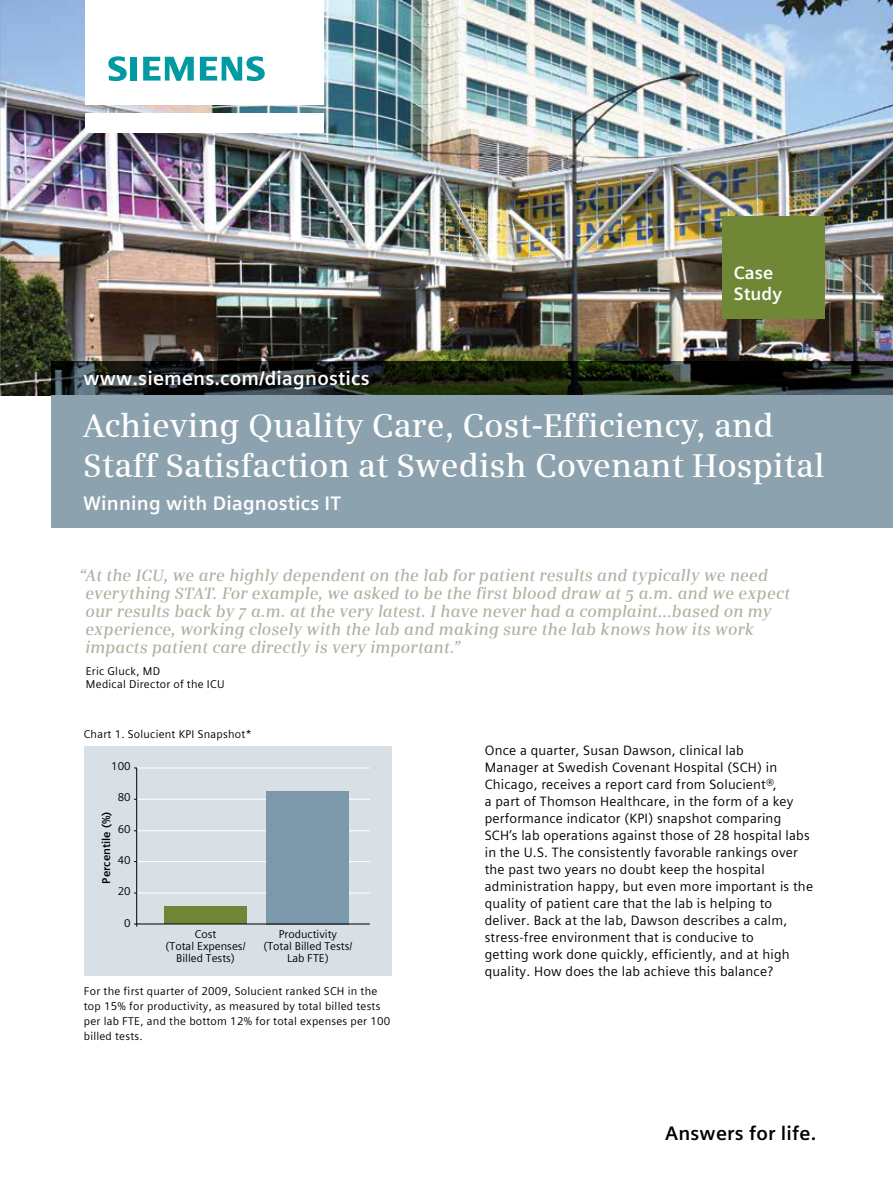
<style>
.page{position:relative;width:893px;height:1191px;background:#fff}
.page>*{position:absolute;margin:0;border:0;box-sizing:border-box;transform-origin:0 0}
.t1{font:600 33px/40.8px "Siemens Serif";color:#fff}
.t2{font:700 19.5px "Siemens Sans Global";letter-spacing:.01em;color:#fff}
.t3{font:700 19.5px "Siemens Sans Global";letter-spacing:.01em;color:#000}
.t4{font:700 18px/20.7px "Siemens Sans Global";letter-spacing:.005em;color:#fff}
.t5{font:italic 600 16.5px/18px "Siemens Serif OSF";letter-spacing:.01em;color:#b1b0a1}
.t6{font:13.5px/17px "Siemens Sans Global";letter-spacing:.015em;color:#000}
.t7{font:11.25px/14.9px "Siemens Sans Global";letter-spacing:.02em;color:#000}
.t8{font:11.25px/12px "Siemens Sans Global";color:#000;text-align:center}
.t9{font:700 11.25px "Siemens Sans Global";color:#000}
</style>
<div class="page">
<img style="left:0;top:0;width:893px;height:395px">
<svg style="left:51px;top:361px;width:842px;height:34px;background:#1c241b"></svg>
<div style="left:85px;top:114px;width:238px;height:19px;background:#fff"></div>
<div style="left:85px;top:0;width:238px;height:104px;background:#fff"></div>
<svg style="left:108px;top:56px;width:19px;height:25px"></svg>
<div style="left:130px;top:57px;width:7px;height:24px;background:#009aa3"></div>
<svg style="left:143px;top:57px;width:51px;height:24px"></svg>
<svg style="left:200px;top:56px;width:65px;height:25px"></svg>
<div style="left:84px;top:746px;width:307px;height:229px;background:#d8e0e6"></div>
<svg style="left:134px;top:767px;width:236px;height:159px"></svg>
<div style="left:51px;top:395px;width:842px;height:133px;background:#8ca3af"></div>
<div style="left:723px;top:216px;width:102px;height:102px;background:#708736"></div>
<h2 class="t2" style="left:83px;top:363px;width:288px">www.siemens.com/diagnostics</h2>
<h3 class="t4" style="left:734px;top:263px;width:50px">Case<br>Study</h3>
<h1 class="t1" style="left:83px;top:404px;width:743px">Achieving Quality Care, Cost-Efficiency, and<br>Staff Satisfaction at Swedish Covenant Hospital</h1>
<h2 class="t2" style="left:83px;top:488px;width:260px">Winning with Diagnostics IT</h2>
<p class="t5" style="left:85px;top:566px;width:706px;text-indent:-6px">“At the ICU, we are highly dependent on the lab for patient results and typically we need everything STAT. For example, we asked to be the first blood draw at 5 a.m. and we expect our results back by 7 a.m. at the very latest. I have never had a complaint…based on my experience, working closely with the lab and making sure the lab knows how its work impacts patient care directly is very important.”</p>
<p class="t7" style="left:86px;top:664px;width:140px;line-height:13.5px">Eric Gluck, MD<br>Medical Director of the ICU</p>
<p class="t7" style="left:84px;top:727px;width:170px">Chart 1. Solucient KPI Snapshot*</p>
<p class="t7" style="left:111px;top:759px;width:21px">100</p>
<p class="t7" style="left:118px;top:790px;width:14px">80</p>
<p class="t7" style="left:118px;top:821px;width:14px">60</p>
<p class="t7" style="left:118px;top:852px;width:14px">40</p>
<p class="t7" style="left:118px;top:884px;width:14px">20</p>
<p class="t7" style="left:124px;top:916px;width:8px">0</p>
<p class="t9" style="left:98px;top:883px;width:73px;rotate:-90deg">Percentile (%)</p>
<p class="t8" style="left:166px;top:927px;width:82px">Cost<br>(Total Expenses/<br>Billed Tests)</p>
<p class="t8" style="left:263px;top:927px;width:91px">Productivity (Total Billed Tests/<br>Lab FTE)</p>
<p class="t7" style="left:84px;top:983px;width:308px">For the first quarter of 2009, Solucient ranked SCH in the top 15% for productivity, as measured by total billed tests per lab FTE, and the bottom 12% for total expenses per 100 billed tests.</p>
<p class="t6" style="left:485px;top:741px;width:330px">Once a quarter, Susan Dawson, clinical lab<br>Manager at Swedish Covenant Hospital (SCH) in Chicago, receives a report card from Solucient®,<br>a part of Thomson Healthcare, in the form of a key performance indicator (KPI) snapshot comparing SCH’s lab operations against those of 28 hospital labs in the U.S. The consistently favorable rankings over the past two years no doubt keep the hospital administration happy, but even more important is the quality of patient care that the lab is helping to deliver. Back at the lab, Dawson describes a calm, stress-free environment that is conducive to<br>getting work done quickly, efficiently, and at high quality. How does the lab achieve this balance?</p>
<h2 class="t3" style="left:665px;top:1118px;width:153px">Answers for life.</h2>
</div>
